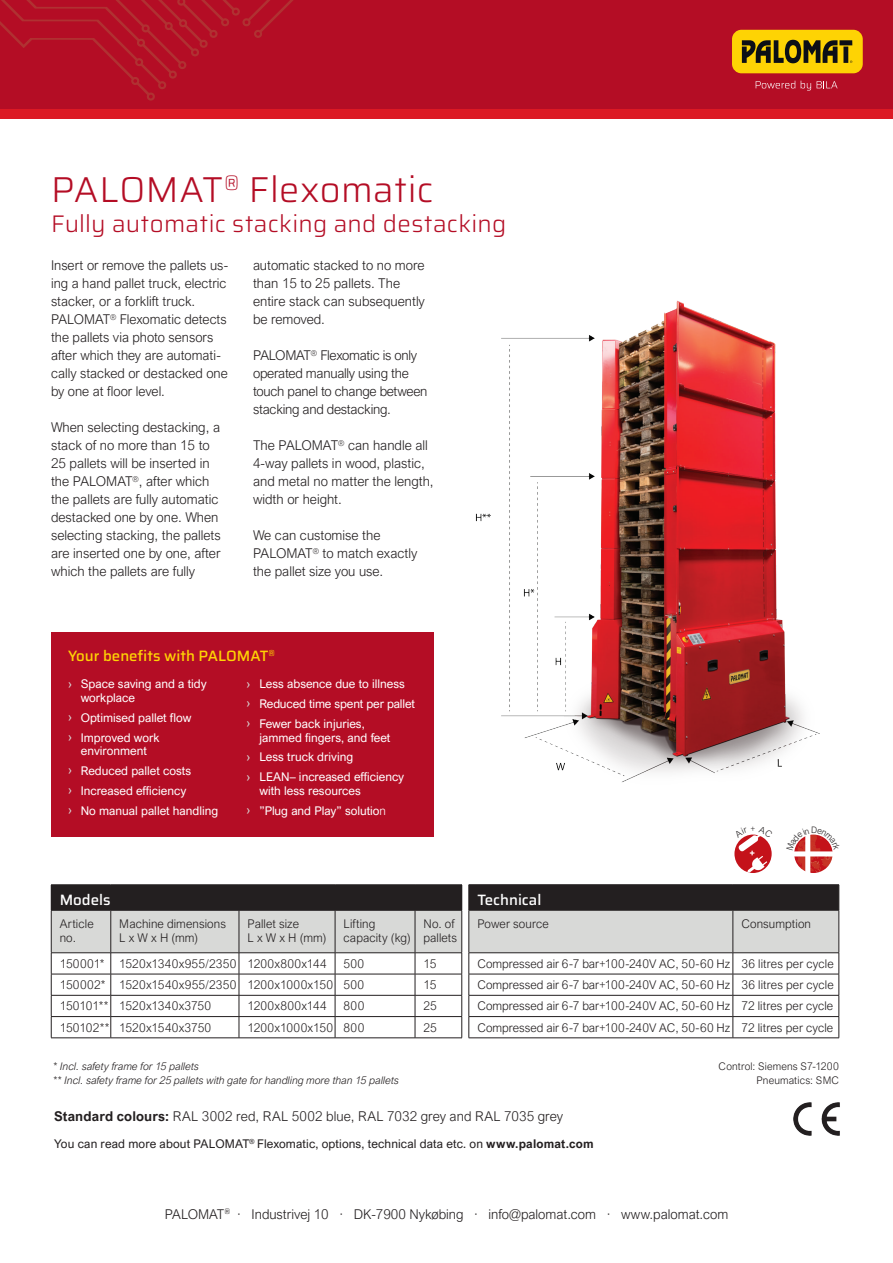
<style>
.page{position:relative;width:893px;height:1263px;background:#fff}
.page>*{position:absolute;margin:0;border:0;box-sizing:border-box;transform-origin:0 0}
.Overskrift{font:300 36px "Saira";letter-spacing:.01em;color:#b40d25}
.Overskrift-2{font:300 24px "Saira";letter-spacing:.01em;color:#b40d25}
.Afsnitoverskrift{font:500 15px "Saira";color:#fed304}
.Afsnitoverskrift_hvid{font:500 15px "Saira";color:#fff}
.Brødtekst{font:300 13.5px/18px "Arial Nova";color:#231f20}
.Brødtekst-2{font:300 13.5px/18px "Arial Nova";letter-spacing:-.02em;color:#231f20}
.tabelSkrift_gul{font:300 12px/14.4px "Arial Nova";letter-spacing:.01em;color:#231f20}
.t1{font:12px/13.5px "Arial Nova";color:#fff}
.t2{font:12px "Arial Nova";letter-spacing:.01em;color:#231f20}
.tabelSkrift{font:300 12px "Arial Nova";color:#231f20}
.t3{font:italic 300 10.5px "Arial Nova";letter-spacing:.005em;color:#231f20}
.t4{font:300 10.5px "Arial Nova";letter-spacing:.015em;color:#231f20}
.s1{color:#d8d9d7}
.s2{font-weight:300}
.s3{font-weight:700}
</style>
<div class="page">
<img style="left:475px;top:300px;width:345px;height:483px">
<div style="left:0;top:0;width:893px;height:114px;background:#b40d25"></div>
<svg style="left:0;top:0;width:293px;height:101px"></svg>
<div style="left:0;top:109px;width:893px;height:10px;background:#dc1924"></div>
<div style="left:732px;top:30px;width:131px;height:43px;background:#fed304;border-radius:9px"></div>
<div style="left:839px;top:40px;width:13px;height:5px;background:#0c0f16"></div>
<svg style="left:742px;top:40px;width:95px;height:23px"></svg>
<div style="left:843px;top:47px;width:5px;height:16px;background:#0c0f16"></div>
<svg style="left:756px;top:81px;width:39px;height:7px"></svg>
<svg style="left:801px;top:81px;width:10px;height:9px"></svg>
<svg style="left:817px;top:81px;width:20px;height:7px"></svg>
<div style="left:731px;top:831px;width:44px;height:45px;border:3px solid #fff;border-radius:50%"></div>
<hr style="left:469px;top:1037px;width:264px;height:1px;background:#231f20">
<hr style="left:733px;top:1037px;width:106px;height:1px;background:#231f20">
<hr style="left:469px;top:884px;width:264px;height:1px;background:#231f20">
<svg style="left:469px;top:885px;width:371px;height:152px"></svg>
<hr style="left:733px;top:884px;width:106px;height:1px;background:#231f20">
<hr style="left:51px;top:1037px;width:60px;height:1px;background:#231f20">
<hr style="left:111px;top:1037px;width:128px;height:1px;background:#231f20">
<hr style="left:239px;top:1037px;width:96px;height:1px;background:#231f20">
<hr style="left:335px;top:1037px;width:80px;height:1px;background:#231f20">
<hr style="left:415px;top:1037px;width:47px;height:1px;background:#231f20">
<hr style="left:51px;top:884px;width:60px;height:1px;background:#231f20">
<hr style="left:111px;top:884px;width:128px;height:1px;background:#231f20">
<hr style="left:239px;top:884px;width:96px;height:1px;background:#231f20">
<hr style="left:335px;top:884px;width:80px;height:1px;background:#231f20">
<hr style="left:415px;top:884px;width:47px;height:1px;background:#231f20">
<svg style="left:51px;top:885px;width:411px;height:152px"></svg>
<img style="left:793px;top:1102px;width:47px;height:34px">
<div style="left:51px;top:633px;width:383px;height:204px;background:#b40d25"></div>
<svg style="left:733px;top:831px;width:40px;height:43px"></svg>
<svg style="left:794px;top:834px;width:39px;height:39px"></svg>
<p class="Overskrift" style="left:51px;top:161px;width:384px">PALOMAT<sup>®</sup> Flexomatic</p>
<p class="Overskrift-2" style="left:51px;top:205px;width:457px">Fully automatic stacking and destacking</p>
<p class="Brødtekst" style="left:51px;top:256px;width:179px">Insert or remove the pallets us&shy;ing a hand pallet truck, electric stacker, or a forklift truck.<br>PALOMAT<sup>®</sup> Flexomatic detects the pallets via photo sensors after which they are automati&shy;cally stacked or destacked one by one at floor level.</p>
<p class="Brødtekst" style="left:51px;top:418px;width:171px">When selecting destacking, a stack of no more than 15 to<br>25 pallets will be inserted in the PALOMAT<sup>®</sup>, after which the pallets are fully automatic destacked one by one. When selecting stacking, the pallets are inserted one by one, after which the pallets are fully</p>
<p class="Brødtekst" style="left:253px;top:256px;width:173px">automatic stacked to no more than 15 to 25 pallets. The entire stack can subsequently be removed.</p>
<p class="Brødtekst-2" style="left:253px;top:346px;width:176px">PALOMAT<sup>®</sup> Flexomatic is only operated manually using the touch panel to change between stacking and destacking.</p>
<p class="Brødtekst" style="left:253px;top:436px;width:182px">The PALOMAT<sup>®</sup> can handle all<br>4-way pallets in wood, plastic, and metal no matter the length, width or height.</p>
<p class="Brødtekst" style="left:253px;top:526px;width:129px">We can customise the</p>
<p class="Brødtekst" style="left:253px;top:544px;width:166px">PALOMAT<sup>®</sup> to match exactly the pallet size you use.</p>
<p class="Afsnitoverskrift" style="left:68px;top:644px;width:208px">Your benefits with PALOMAT<sup>®</sup></p>
<p class="t1" style="left:81px;top:677px;width:127px;text-indent:-13px"><span class="s1">›</span> Space saving and a tidy workplace</p>
<p class="t1" style="left:68px;top:711px;width:125px"><span class="s1">›</span> Optimised pallet flow</p>
<p class="t1" style="left:68px;top:730px;width:93px;text-align:center"><span class="s1">›</span> Improved work environment</p>
<p class="t1" style="left:68px;top:764px;width:125px"><span class="s1">›</span> Reduced pallet costs</p>
<p class="t1" style="left:68px;top:784px;width:120px"><span class="s1">›</span> Increased efficiency</p>
<p class="t1" style="left:68px;top:804px;width:152px"><span class="s1">›</span> No manual pallet handling</p>
<p class="t1" style="left:247px;top:677px;width:160px"><span class="s1">›</span> Less absence due to illness</p>
<p class="t1" style="left:247px;top:697px;width:170px"><span class="s1">›</span> Reduced time spent per pallet</p>
<p class="t1" style="left:259px;top:717px;width:133px;text-indent:-13px"><span class="s1">›</span> Fewer back injuries, jammed fingers, and feet</p>
<p class="t1" style="left:247px;top:750px;width:108px"><span class="s1">›</span> Less truck driving</p>
<p class="t1" style="left:259px;top:770px;width:146px;text-indent:-13px"><span class="s1">›</span> LEAN– increased efficiency with less resources</p>
<p class="t1" style="left:247px;top:804px;width:141px"><span class="s1">›</span> ”Plug and Play” solutio<span class="s2">n</span></p>
<p class="Afsnitoverskrift_hvid" style="left:60px;top:887px;width:52px">Models</p>
<p class="tabelSkrift_gul" style="left:60px;top:916px;width:35px">Article no.</p>
<p class="tabelSkrift_gul" style="left:119px;top:916px;width:108px">Machine dimensions</p>
<p class="tabelSkrift_gul" style="left:119px;top:930px;width:80px">L x W x H (mm)</p>
<p class="tabelSkrift_gul" style="left:247px;top:916px;width:53px">Pallet size</p>
<p class="tabelSkrift_gul" style="left:247px;top:930px;width:80px">L x W x H (mm)</p>
<p class="tabelSkrift_gul" style="left:344px;top:916px;width:69px">Lifting capacity (kg)</p>
<p class="tabelSkrift_gul" style="left:423px;top:916px;width:33px">No. of</p>
<p class="tabelSkrift_gul" style="left:423px;top:930px;width:35px">pallets</p>
<p class="tabelSkrift_gul" style="left:60px;top:956px;width:46px">150001*</p>
<p class="tabelSkrift_gul" style="left:119px;top:956px;width:119px">1520x1340x955/2350</p>
<p class="tabelSkrift_gul" style="left:247px;top:956px;width:81px">1200x800x144</p>
<p class="tabelSkrift_gul" style="left:344px;top:956px;width:22px">500</p>
<p class="tabelSkrift" style="left:423px;top:957px;width:14px">15</p>
<p class="tabelSkrift_gul" style="left:60px;top:978px;width:47px">150002*</p>
<p class="tabelSkrift_gul" style="left:119px;top:978px;width:119px">1520x1540x955/2350</p>
<p class="tabelSkrift_gul" style="left:247px;top:978px;width:87px">1200x1000x150</p>
<p class="tabelSkrift_gul" style="left:344px;top:978px;width:22px">500</p>
<p class="tabelSkrift_gul" style="left:423px;top:978px;width:14px">15</p>
<p class="tabelSkrift_gul" style="left:60px;top:999px;width:50px">150101**</p>
<p class="tabelSkrift_gul" style="left:119px;top:999px;width:93px">1520x1340x3750</p>
<p class="tabelSkrift_gul" style="left:247px;top:999px;width:81px">1200x800x144</p>
<p class="tabelSkrift_gul" style="left:344px;top:999px;width:22px">800</p>
<p class="tabelSkrift_gul" style="left:423px;top:999px;width:15px">25</p>
<p class="tabelSkrift_gul" style="left:60px;top:1020px;width:51px">150102**</p>
<p class="tabelSkrift_gul" style="left:119px;top:1020px;width:94px">1520x1540x3750</p>
<p class="tabelSkrift_gul" style="left:247px;top:1020px;width:87px">1200x1000x150</p>
<p class="tabelSkrift_gul" style="left:344px;top:1020px;width:22px">800</p>
<p class="tabelSkrift_gul" style="left:423px;top:1020px;width:15px">25</p>
<p class="t3" style="left:53px;top:1061px;width:147px">* Incl. safety frame for 15 pallets</p>
<p class="t3" style="left:53px;top:1074px;width:347px">** Incl. safety frame for 25 pallets with gate for handling more than 15 pallets</p>
<p class="Afsnitoverskrift_hvid" style="left:477px;top:887px;width:65px">Technical</p>
<p class="tabelSkrift_gul" style="left:477px;top:916px;width:73px">Power source</p>
<p class="tabelSkrift_gul" style="left:741px;top:916px;width:71px">Consumption</p>
<p class="tabelSkrift_gul" style="left:477px;top:956px;width:255px">Compressed air 6-7 bar+100-240V AC, 50-60 Hz</p>
<p class="tabelSkrift_gul" style="left:741px;top:956px;width:94px">36 litres per cycle</p>
<p class="tabelSkrift_gul" style="left:477px;top:978px;width:255px">Compressed air 6-7 bar+100-240V AC, 50-60 Hz</p>
<p class="tabelSkrift_gul" style="left:741px;top:978px;width:94px">36 litres per cycle</p>
<p class="tabelSkrift_gul" style="left:477px;top:999px;width:255px">Compressed air 6-7 bar+100-240V AC, 50-60 Hz</p>
<p class="tabelSkrift_gul" style="left:741px;top:999px;width:93px">72 litres per cycle</p>
<p class="tabelSkrift_gul" style="left:477px;top:1020px;width:255px">Compressed air 6-7 bar+100-240V AC, 50-60 Hz</p>
<p class="tabelSkrift_gul" style="left:741px;top:1020px;width:93px">72 litres per cycle</p>
<p class="t4" style="left:719px;top:1061px;width:122px">Control: Siemens S7-1200</p>
<p class="t4" style="left:756px;top:1074px;width:84px">Pneumatics: SMC</p>
<p class="Brødtekst" style="left:54px;top:1107px;width:511px"><span class="s3">Standard colours:</span> RAL 3002 red, RAL 5002 blue, RAL 7032 grey and RAL 7035 grey</p>
<p class="t2" style="left:54px;top:1137px;width:541px">You can read more about PALOMAT<sup>®</sup> Flexomatic, options, technical data etc. on <span class="s3">www.palomat.com</span></p>
<p class="Brødtekst" style="left:165px;top:1205px;width:565px">PALOMAT<sup>®</sup> · Industrivej 10 · DK-7900 Nykøbing · info@palomat.com · www.palomat.com</p>
</div>
